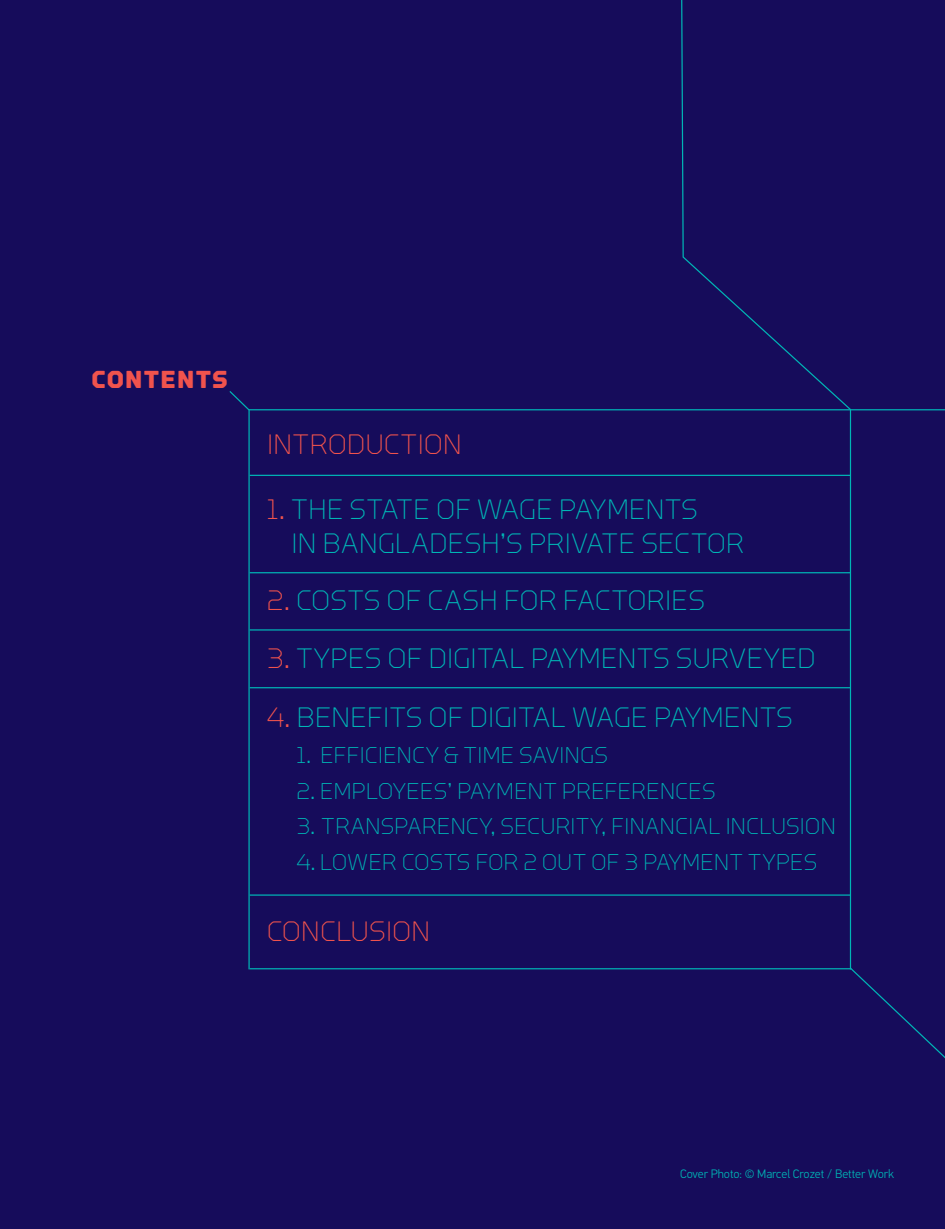
<style>
.page{position:relative;width:945px;height:1229px;background:#fff}
.page>*{position:absolute;margin:0;border:0;box-sizing:border-box;transform-origin:0 0}
.t1{font:300 28px/33.2px "Torque";letter-spacing:-.005em;color:#00b5b5}
.t2{font:300 28px "Torque";letter-spacing:-.005em;color:#f0534d}
.t3{font:700 24.5px "Torque";letter-spacing:.05em;color:#f0534d}
.t4{font:300 22.75px "Torque";letter-spacing:-.005em;color:#00b5b5}
.t5{font:300 12.25px "PF Din Text Pro";color:#00b5b5}
.s1{color:#f0534d}
</style>
<div class="page">
<div style="left:0;top:0;width:945px;height:1228px;background:#160c5b"></div>
<svg style="left:229px;top:391px;width:21px;height:579px"></svg>
<hr style="left:250px;top:475px;width:600px;height:1px;background:#00b5b5">
<hr style="left:249px;top:409px;width:696px;height:1px;background:#00b5b5">
<hr style="left:250px;top:968px;width:601px;height:1px;background:#00b5b5">
<hr style="left:250px;top:572px;width:600px;height:1px;background:#00b5b5">
<hr style="left:250px;top:629px;width:600px;height:1px;background:#00b5b5">
<hr style="left:250px;top:687px;width:600px;height:1px;background:#00b5b5">
<hr style="left:250px;top:894px;width:600px;height:1px;background:#00b5b5">
<svg style="left:849px;top:966px;width:96px;height:92px"></svg>
<svg style="left:680px;top:0;width:172px;height:411px"></svg>
<hr style="left:850px;top:410px;width:1px;height:559px;background:#00b5b5">
<p class="t3" style="left:92px;top:365px;width:138px">CONTENTS</p>
<p class="t2" style="left:267px;top:428px;width:197px">INTRODUCTION</p>
<p class="t1" style="left:291px;top:492px;width:455px;text-indent:-24px"><span class="s1">1.</span> THE STATE OF WAGE PAYMENTS<br>IN BANGLADESH’S PRIVATE SECTOR</p>
<p class="t1" style="left:267px;top:583px;width:440px"><span class="s1">2.</span> COSTS OF CASH FOR FACTORIES</p>
<p class="t1" style="left:267px;top:641px;width:550px"><span class="s1">3.</span> TYPES OF DIGITAL PAYMENTS SURVEYED</p>
<p class="t1" style="left:267px;top:700px;width:528px"><span class="s1">4.</span> BENEFITS OF DIGITAL WAGE PAYMENTS</p>
<p class="t4" style="left:296px;top:742px;width:313px">1. EFFICIENCY &amp; TIME SAVINGS</p>
<p class="t4" style="left:296px;top:778px;width:421px">2. EMPLOYEES’ PAYMENT PREFERENCES</p>
<p class="t4" style="left:296px;top:813px;width:541px">3. TRANSPARENCY, SECURITY, FINANCIAL INCLUSION</p>
<p class="t4" style="left:296px;top:849px;width:523px">4. LOWER COSTS FOR 2 OUT OF 3 PAYMENT TYPES</p>
<p class="t2" style="left:267px;top:915px;width:165px">CONCLUSION</p>
<p class="t5" style="left:680px;top:1167px;width:216px">Cover Photo: © Marcel Crozet / Better Work</p>
</div>
